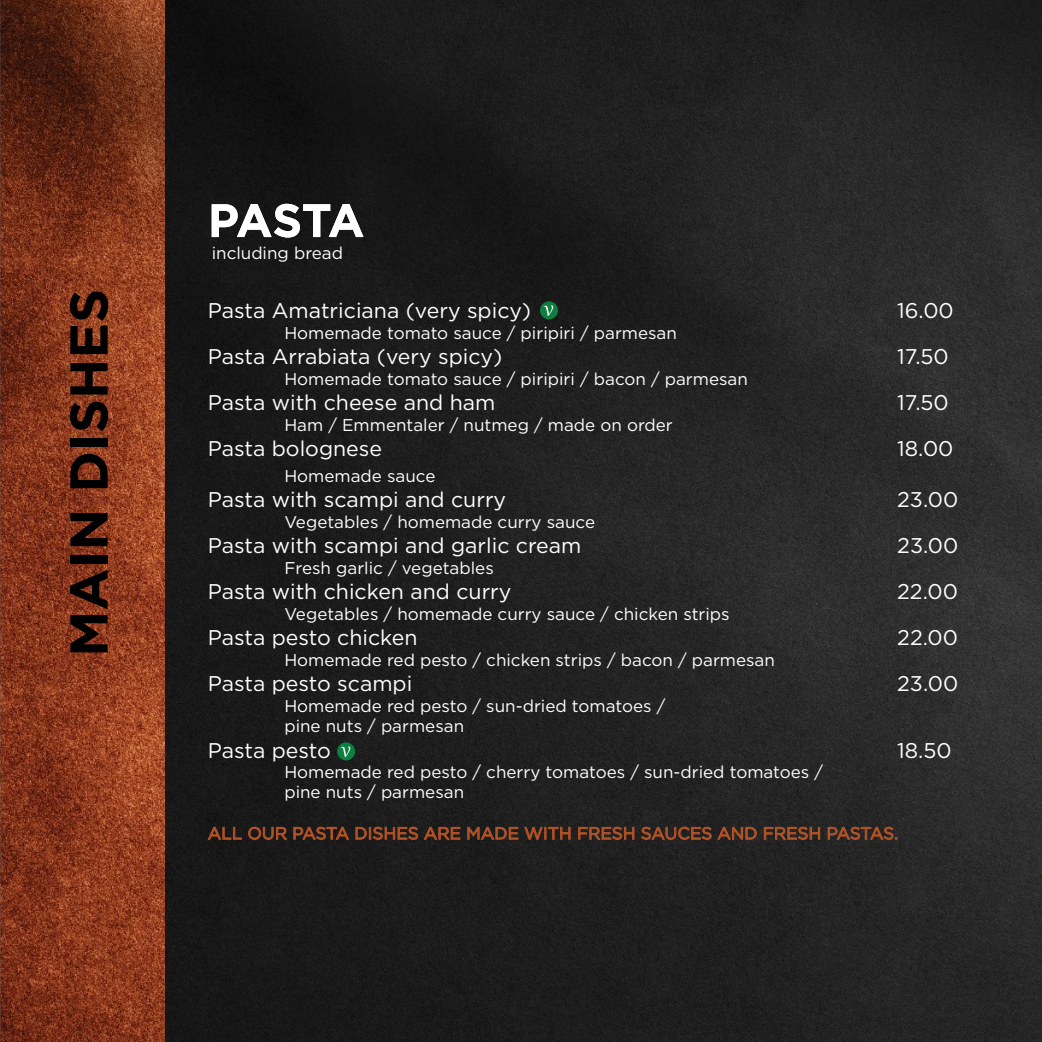
<style>
.page{position:relative;width:1042px;height:1042px;background:#fff}
.page>*{position:absolute;margin:0;border:0;box-sizing:border-box;transform-origin:0 0}
.t1{font:700 53.2px "Gotham";color:#000}
.t2{font:21.35px "Gotham";color:#fff}
.t3{font:16.97px/20.5px "Gotham";color:#fff}
.t4{font:16.97px "Gotham";letter-spacing:-.015em;color:#b45427}
</style>
<div class="page">
<img style="left:164px;top:0;width:878px;height:1042px">
<img style="left:0;top:0;width:164px;height:1042px">
<svg style="left:208px;top:827px;width:34px;height:13px"></svg>
<svg style="left:248px;top:827px;width:39px;height:13px"></svg>
<svg style="left:293px;top:827px;width:56px;height:13px"></svg>
<svg style="left:355px;top:827px;width:63px;height:13px"></svg>
<svg style="left:424px;top:827px;width:36px;height:13px"></svg>
<svg style="left:467px;top:827px;width:51px;height:13px"></svg>
<svg style="left:524px;top:827px;width:46px;height:13px"></svg>
<svg style="left:578px;top:827px;width:56px;height:13px"></svg>
<svg style="left:641px;top:827px;width:70px;height:13px"></svg>
<svg style="left:717px;top:827px;width:40px;height:13px"></svg>
<svg style="left:764px;top:827px;width:56px;height:13px"></svg>
<svg style="left:828px;top:827px;width:69px;height:13px"></svg>
<svg style="left:212px;top:204px;width:151px;height:33px"></svg>
<div style="left:540px;top:301px;width:18px;height:18px;background:#0b8040;border-radius:50%"></div>
<svg style="left:544px;top:305px;width:9px;height:11px"></svg>
<div style="left:337px;top:742px;width:18px;height:18px;background:#0b8040;border-radius:50%"></div>
<svg style="left:341px;top:746px;width:9px;height:11px"></svg>
<p class="t3" style="left:212px;top:243px;width:133px">including bread</p>
<h1 class="t1" style="left:54px;top:657px;width:369px;rotate:-90deg">MAIN DISHES</h1>
<p class="t2" style="left:208px;top:297px;width:325px">Pasta Amatriciana (very spicy)</p>
<p class="t2" style="left:897px;top:297px;width:58px">16.00</p>
<p class="t3" style="left:284px;top:322px;width:394px">Homemade tomato sauce / piripiri / parmesan</p>
<p class="t2" style="left:208px;top:343px;width:296px">Pasta Arrabiata (very spicy)</p>
<p class="t2" style="left:897px;top:343px;width:53px">17.50</p>
<p class="t3" style="left:284px;top:368px;width:465px">Homemade tomato sauce / piripiri / bacon / parmesan</p>
<p class="t2" style="left:208px;top:389px;width:289px">Pasta with cheese and ham</p>
<p class="t2" style="left:897px;top:389px;width:53px">17.50</p>
<p class="t3" style="left:284px;top:414px;width:390px">Ham / Emmentaler / nutmeg / made on order</p>
<p class="t2" style="left:208px;top:435px;width:176px">Pasta bolognese</p>
<p class="t2" style="left:897px;top:435px;width:58px">18.00</p>
<p class="t3" style="left:284px;top:465px;width:153px">Homemade sauce</p>
<p class="t2" style="left:208px;top:486px;width:300px">Pasta with scampi and curry</p>
<p class="t2" style="left:897px;top:486px;width:63px">23.00</p>
<p class="t3" style="left:284px;top:511px;width:312px">Vegetables / homemade curry sauce</p>
<p class="t2" style="left:208px;top:532px;width:375px">Pasta with scampi and garlic cream</p>
<p class="t2" style="left:897px;top:532px;width:63px">23.00</p>
<p class="t3" style="left:284px;top:557px;width:211px">Fresh garlic / vegetables</p>
<p class="t2" style="left:208px;top:578px;width:305px">Pasta with chicken and curry</p>
<p class="t2" style="left:897px;top:578px;width:62px">22.00</p>
<p class="t3" style="left:284px;top:603px;width:447px">Vegetables / homemade curry sauce / chicken strips</p>
<p class="t2" style="left:208px;top:624px;width:211px">Pasta pesto chicken</p>
<p class="t2" style="left:897px;top:624px;width:62px">22.00</p>
<p class="t3" style="left:284px;top:649px;width:492px">Homemade red pesto / chicken strips / bacon / parmesan</p>
<p class="t2" style="left:208px;top:670px;width:206px">Pasta pesto scampi</p>
<p class="t2" style="left:897px;top:670px;width:62px">23.00</p>
<p class="t3" style="left:284px;top:695px;width:382px">Homemade red pesto / sun-dried tomatoes / pine nuts / parmesan</p>
<p class="t2" style="left:208px;top:736px;width:125px">Pasta pesto</p>
<p class="t2" style="left:897px;top:736px;width:56px">18.50</p>
<p class="t3" style="left:284px;top:761px;width:540px">Homemade red pesto / cherry tomatoes / sun-dried tomatoes / pine nuts / parmesan</p>
<p class="t4" style="left:208px;top:822px;width:692px">ALL OUR PASTA DISHES ARE MADE WITH FRESH SAUCES AND FRESH PASTAS.</p>
</div>
